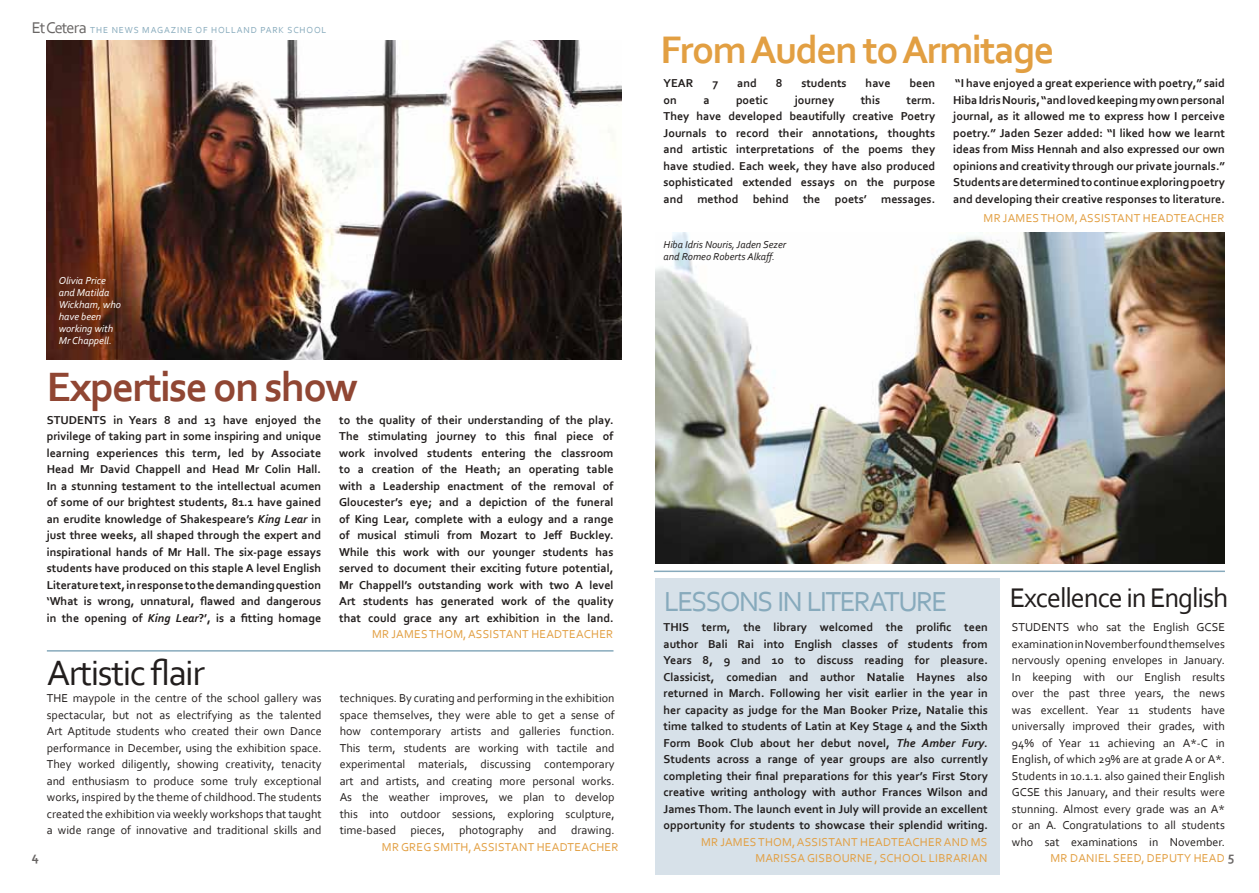
<style>
.page{position:relative;width:1259px;height:893px;background:#fff}
.page>*{position:absolute;margin:0;border:0;box-sizing:border-box;transform-origin:0 0}
.t1{font:700 43.05px "Corbel";letter-spacing:-.04em;color:#904633}
.t2{font:700 40.2px "Corbel";letter-spacing:-.04em;color:#e29f42}
.t3{font:36.9px "Corbel";letter-spacing:-.04em;color:#221e1d}
.t4{font:28.8px "Corbel";color:#87aabc}
.t5{font:28.2px "Corbel";letter-spacing:-.04em;color:#221e1d}
.t6{font:700 13.5px "Corbel";color:#686564}
.t7{font:700 12px/16.5px "Corbel";color:#221e1d;text-align:justify}
.t8{font:12px/16.5px "Corbel";color:#221e1d;text-align:justify}
.t9{font:12px "Corbel";letter-spacing:.02em;color:#e29f42}
.t10{font:italic 10.5px/12px "Corbel";color:#fff}
.t11{font:italic 10.5px/12px "Corbel";color:#221e1d}
.t12{font:9.15px "Corbel";letter-spacing:.09em;color:#87aabc}
.s1{font-size:16.35px;color:#686564}
.s2{font-style:italic}
</style>
<div class="page">
<div style="left:655px;top:578px;width:344px;height:297px;background:#d7e1e9"></div>
<hr style="left:654px;top:571px;width:571px;height:1px;background:#87aabc">
<img style="left:655px;top:233px;width:570px;height:331px">
<hr style="left:47px;top:650px;width:566px;height:2px;background:#87aabc">
<img style="left:47px;top:40px;width:575px;height:319px">
<p class="t12" style="left:32px;top:25px;width:296px"><span class="s1">Et Cetera</span> THE NEWS MAGAZINE OF HOLLAND PARK SCHOOL</p>
<p class="t10" style="left:59px;top:274px;width:64px">Olivia Price and Matilda<br>Wickham, who have been working with<br>Mr Chappell.</p>
<h1 class="t1" style="left:47px;top:360px;width:312px">Expertise on show</h1>
<h2 class="t2" style="left:660px;top:24px;width:395px">From Auden to Armitage</h2>
<p class="t7" style="left:663px;top:75px;width:31px">YEAR</p>
<p class="t7" style="left:712px;top:75px;width:7px">7</p>
<p class="t7" style="left:737px;top:75px;width:21px">and</p>
<p class="t7" style="left:775px;top:75px;width:8px">8</p>
<p class="t7" style="left:801px;top:75px;width:47px">students</p>
<p class="t7" style="left:865px;top:75px;width:26px">have</p>
<p class="t7" style="left:909px;top:75px;width:27px">been</p>
<p class="t7" style="left:663px;top:91px;width:15px">on</p>
<p class="t7" style="left:703px;top:91px;width:8px">a</p>
<p class="t7" style="left:736px;top:91px;width:34px">poetic</p>
<p class="t7" style="left:795px;top:91px;width:41px">journey</p>
<p class="t7" style="left:860px;top:91px;width:21px">this</p>
<p class="t7" style="left:663px;top:91px;width:273px;text-indent:243px">term.<br>They have developed beautifully creative Poetry Journals to record their annotations, thoughts and artistic interpretations of the poems they have studied. Each week, they have also produced sophisticated extended essays on the purpose and method behind the poets’ messages.</p>
<p class="t11" style="left:663px;top:238px;width:124px">Hiba Idris Nouris, Jaden Sezer and Romeo Roberts Alkaff.</p>
<p class="t7" style="left:953px;top:75px;width:273px">“I have enjoyed a great experience with poetry,” said Hiba Idris Nouris, “and loved keeping my own personal journal, as it allowed me to express how I perceive poetry.” Jaden Sezer added: “I liked how we learnt ideas from Miss Hennah and also expressed our own opinions and creativity through our private journals.” Students are determined to continue exploring poetry and developing their creative responses to literature.</p>
<p class="t9" style="left:983px;top:211px;width:242px">MR JAMES THOM, ASSISTANT HEADTEACHER</p>
<p class="t7" style="left:47px;top:411px;width:276px">STUDENTS in Years 8 and 13 have enjoyed the privilege of taking part in some inspiring and unique learning experiences this term, led by Associate Head Mr David Chappell and Head Mr Colin Hall.<br>In a stunning testament to the intellectual acumen of some of our brightest students, 81.1 have gained an erudite knowledge of Shakespeare’s <span class="s2">King Lear</span> in just three weeks, all shaped through the expert and inspirational hands of Mr Hall. The six-page essays students have produced on this staple A level English Literature text, in response to the demanding question ‘What is wrong, unnatural, flawed and dangerous in the opening of <span class="s2">King Lear</span>?’, is a fitting homage</p>
<p class="t7" style="left:339px;top:411px;width:276px">to the quality of their understanding of the play.<br>The stimulating journey to this final piece of work involved students entering the classroom to a creation of the Heath; an operating table with a Leadership enactment of the removal of Gloucester’s eye; and a depiction of the funeral of King Lear, complete with a eulogy and a range of musical stimuli from Mozart to Jeff Buckley.<br>While this work with our younger students has served to document their exciting future potential, Mr Chappell’s outstanding work with two A level Art students has generated work of the quality that could grace any art exhibition in the land.</p>
<p class="t9" style="left:372px;top:627px;width:242px">MR JAMES THOM, ASSISTANT HEADTEACHER</p>
<h3 class="t5" style="left:1009px;top:580px;width:220px">Excellence in English</h3>
<h3 class="t4" style="left:664px;top:584px;width:30px">Lessons</h3>
<h3 class="t4" style="left:777px;top:584px;width:44px">in literat</h3>
<h3 class="t4" style="left:898px;top:584px;width:33px">ure</h3>
<p class="t7" style="left:663px;top:618px;width:326px">THIS term, the library welcomed the prolific teen author Bali Rai into English classes of students from Years 8, 9 and 10 to discuss reading for pleasure.<br>Classicist, comedian and author Natalie Haynes also returned in March. Following her visit earlier in the year in her capacity as judge for the Man Booker Prize, Natalie this time talked to students of Latin at Key Stage 4 and the Sixth Form Book Club about her debut novel, <span class="s2">The Amber Fury</span>.<br>Students across a range of year groups are also currently completing their final preparations for this year’s First Story creative writing anthology with author Frances Wilson and James Thom. The launch event in July will provide an excellent opportunity for students to showcase their splendid writing.</p>
<p class="t9" style="left:701px;top:834px;width:67px">MR JAMES thom</p>
<p class="t9" style="left:792px;top:834px;width:13px">, assistant</p>
<p class="t9" style="left:860px;top:834px;width:17px">Head</p>
<p class="t9" style="left:891px;top:834px;width:62px">TEACHER and</p>
<p class="t9" style="left:971px;top:834px;width:18px">MS</p>
<p class="t9" style="left:755px;top:851px;width:133px">MARISSA GISBOU RNE , school</p>
<p class="t9" style="left:928px;top:851px;width:8px">librarian</p>
<p class="t8" style="left:1012px;top:618px;width:214px">STU DENTS who sat the English GCSE examination in November found themselves nervously opening envelopes in January.<br>In keeping with our English results over the past three years, the news was excellent. Year 11 students have universally improved their grades, with 94% of Year 11 achieving an A*-C in English, of which 29% are at grade A or A*.<br>Students in 10.1.1. also gained their English GCSE this January, and their results were stunning. Almost every grade was an A* or an A. Congratulations to all students who sat examinations in November.</p>
<p class="t9" style="left:1050px;top:851px;width:176px">MR DANIEL SEED, DEPUTY HEAD</p>
<h3 class="t3" style="left:47px;top:650px;width:159px">Artistic flair</h3>
<p class="t8" style="left:47px;top:690px;width:276px">THE maypole in the centre of the school gallery was spectacular, but not as electrifying as the talented Art Aptitude students who created their own Dance performance in December, using the exhibition space.<br>They worked diligently, showing creativity, tenacity and enthusiasm to produce some truly exceptional works, inspired by the theme of childhood. The students created the exhibition via weekly workshops that taught a wide range of innovative and traditional skills and</p>
<p class="t8" style="left:340px;top:690px;width:276px">techniques. By curating and performing in the exhibition space themselves, they were able to get a sense of how contemporary artists and galleries function.<br>This term, students are working with tactile and experimental materials, discussing contemporary art and artists, and creating more personal works.<br>As the weather improves, we plan to develop this into outdoor sessions, exploring sculpture, time-based pieces, photography and drawing.</p>
<p class="t9" style="left:382px;top:840px;width:238px">MR GREG SMITH, ASSISTANT HEADTEACHER</p>
<p class="t6" style="left:32px;top:848px;width:9px">4</p>
<p class="t6" style="left:1227px;top:848px;width:8px">5</p>
</div>
